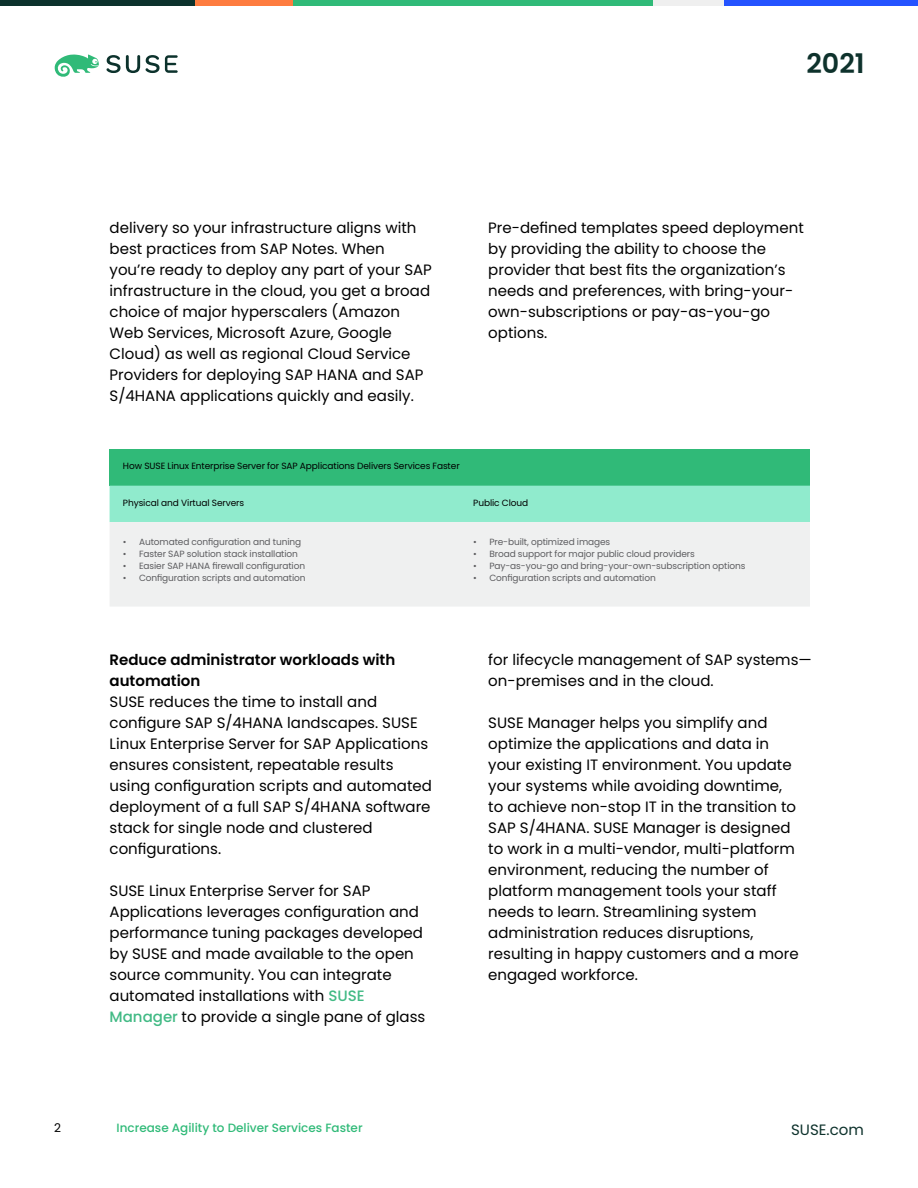
<style>
.page{position:relative;width:918px;height:1188px;background:#fff}
.page>*{position:absolute;margin:0;border:0;box-sizing:border-box;transform-origin:0 0}
.t1{font:600 27px "Poppins";color:#0e322c}
.t2{font:15px/21px "Poppins";color:#000}
.t3{font:600 15px/21px "Poppins";color:#000}
.t4{font:15px "Poppins";color:#0e322c}
.t5{font:500 12px "Poppins";color:#30ba78}
.t6{font:12px "Poppins";color:#000}
.t7{font:9px "Poppins";letter-spacing:-.01em;color:#5d5d60}
.t8{font:9px "Poppins";letter-spacing:-.01em;color:#000}
.s1{font-weight:500;color:#42ba85}
</style>
<div class="page">
<div style="left:724px;top:0;width:194px;height:6px;background:#2453ff"></div>
<div style="left:653px;top:0;width:71px;height:6px;background:#efefef"></div>
<div style="left:293px;top:0;width:360px;height:6px;background:#30ba78"></div>
<div style="left:195px;top:0;width:98px;height:6px;background:#fe7c3f"></div>
<div style="left:0;top:0;width:195px;height:6px;background:#0c322c"></div>
<svg style="left:106px;top:55px;width:72px;height:18px"></svg>
<svg style="left:55px;top:54px;width:44px;height:23px"></svg>
<div style="left:110px;top:449px;width:700px;height:37px;background:#30ba78"></div>
<div style="left:110px;top:486px;width:700px;height:36px;background:#90ebcd"></div>
<div style="left:110px;top:522px;width:700px;height:84px;background:#eff0f0"></div>
<h1 class="t1" style="left:806px;top:48px;width:60px">2021</h1>
<p class="t2" style="left:110px;top:217px;width:324px">delivery so your infrastructure aligns with best practices from SAP Notes. When you’re ready to deploy any part of your SAP infrastructure in the cloud, you get a broad choice of major hyperscalers (Amazon Web Services, Microsoft Azure, Google Cloud) as well as regional Cloud Service Providers for deploying SAP HANA and SAP S/4HANA applications quickly and easily.</p>
<p class="t2" style="left:488px;top:217px;width:317px">Pre-defined templates speed deployment by providing the ability to choose the provider that best fits the organization’s needs and preferences, with bring-your&shy;own-subscriptions or pay-as-you-go options.</p>
<p class="t8" style="left:123px;top:461px;width:338px">How SUSE Linux Enterprise Server for SAP Applications Delivers Services Faster</p>
<p class="t8" style="left:123px;top:497px;width:123px">Physical and Virtual Servers</p>
<p class="t8" style="left:473px;top:497px;width:57px">Public Cloud</p>
<p class="t7" style="left:123px;top:537px;width:180px">• Automated configuration and tuning</p>
<p class="t7" style="left:123px;top:549px;width:177px">• Faster SAP solution stack installation</p>
<p class="t7" style="left:123px;top:561px;width:184px">• Easier SAP HANA firewall configuration</p>
<p class="t7" style="left:123px;top:573px;width:184px">• Configuration scripts and automation</p>
<p class="t7" style="left:473px;top:537px;width:139px">• Pre-built, optimized images</p>
<p class="t7" style="left:473px;top:549px;width:223px">• Broad support for major public cloud providers</p>
<p class="t7" style="left:473px;top:561px;width:274px">• Pay-as-you-go and bring-your-own-subscription options</p>
<p class="t7" style="left:473px;top:573px;width:184px">• Configuration scripts and automation</p>
<p class="t3" style="left:110px;top:649px;width:287px">Reduce administrator workloads with automation</p>
<p class="t2" style="left:110px;top:691px;width:324px">SUSE reduces the time to install and configure SAP S/4HANA landscapes. SUSE Linux Enterprise Server for SAP Applications ensures consistent, repeatable results using configuration scripts and automated deployment of a full SAP S/4HANA software stack for single node and clustered configurations.</p>
<p class="t2" style="left:110px;top:880px;width:317px">SUSE Linux Enterprise Server for SAP Applications leverages configuration and performance tuning packages developed by SUSE and made available to the open source community. You can integrate automated installations with <span class="s1">SUSE Manager</span> to provide a single pane of glass</p>
<p class="t2" style="left:488px;top:649px;width:325px">for lifecycle management of SAP systems— on-premises and in the cloud.</p>
<p class="t2" style="left:488px;top:712px;width:312px">SUSE Manager helps you simplify and optimize the applications and data in your existing IT environment. You update your systems while avoiding downtime, to achieve non-stop IT in the transition to SAP S/4HANA. SUSE Manager is designed to work in a multi-vendor, multi-platform environment, reducing the number of platform management tools your staff needs to learn. Streamlining system administration reduces disruptions, resulting in happy customers and a more engaged workforce.</p>
<p class="t6" style="left:54px;top:1120px;width:8px">2</p>
<p class="t5" style="left:117px;top:1120px;width:248px">Increase Agility to Deliver Services Faster</p>
<p class="t4" style="left:791px;top:1121px;width:74px">SUSE.com</p>
</div>
